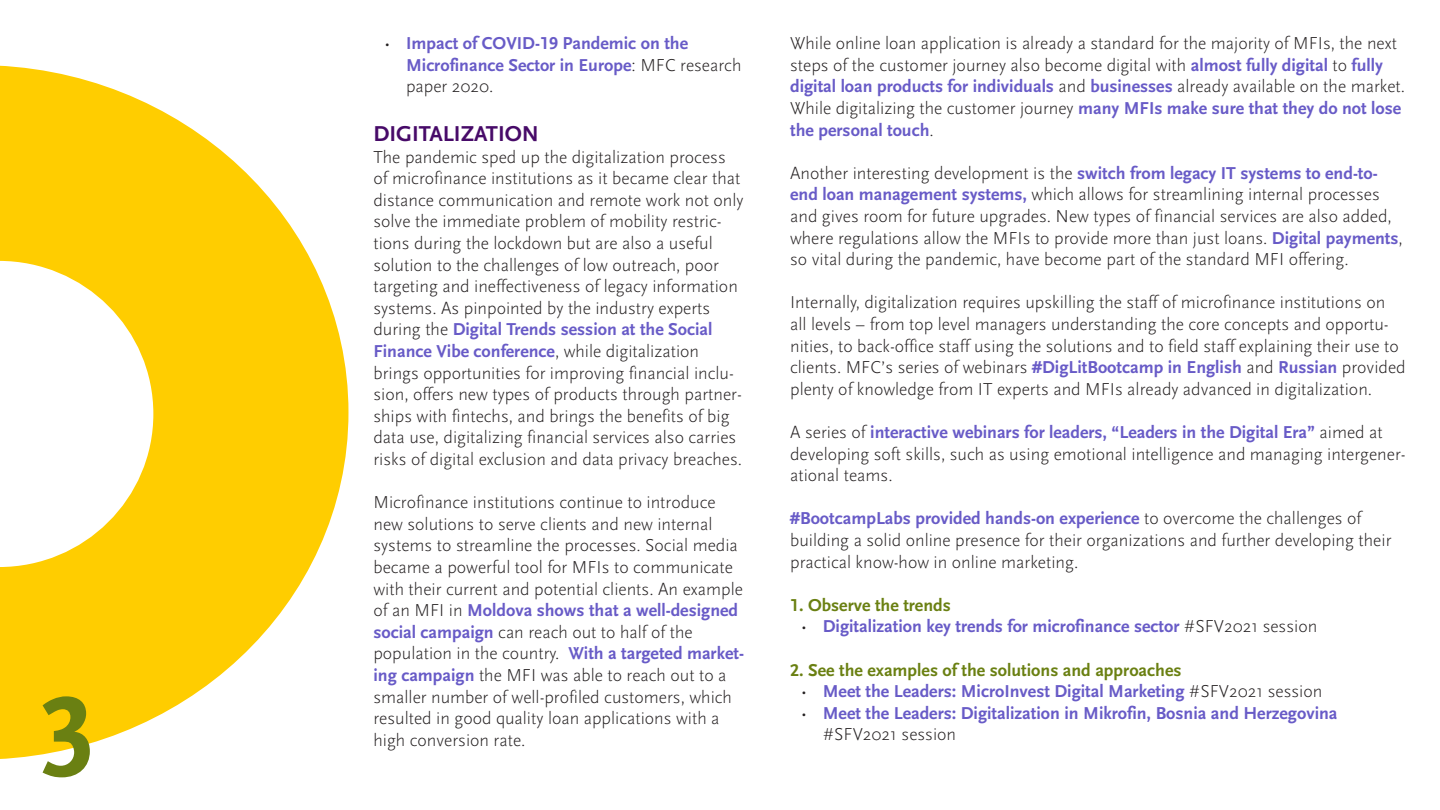
<style>
.page{position:relative;width:1440px;height:810px;background:#fff}
.page>*{position:absolute;margin:0;border:0;box-sizing:border-box;transform-origin:0 0}
.t1{font:120px "Scala Sans Bold LF";color:#6a8012}
.t2{font:22.5px "Scala Sans Bold LF";color:#470a68}
.t3{font:300 18px/21.6px "Scala Sans";color:#231f20}
.t4{font:18px/21.6px "Scala Sans Bold LF";color:#685bc7}
.t5{font:18px "Scala Sans Bold LF";color:#6a8012}
.s1{font-family:"Scala Sans";font-weight:300;color:#231f20}
.s2{font-family:"Scala Sans Bold LF";font-weight:400;color:#685bc7}
</style>
<div class="page">
<svg style="left:0;top:65px;width:348px;height:694px;fill:#ffcd00"></svg>
<svg style="left:0;top:261px;width:153px;height:306px"></svg>
<h1 class="t1" style="left:39px;top:673px;width:61px">3</h1>
<p class="t4" style="left:384px;top:33px;width:120px"><span class="s1">•</span> I mpact of COVID</p>
<p class="t4" style="left:406px;top:33px;width:337px;text-indent:129px">-19 Pandemic on the<br>M icrofinance Sector in Europe<span class="s1">: MFC research</span></p>
<p class="t3" style="left:406px;top:76px;width:89px">paper 2020.</p>
<p class="t2" style="left:373px;top:122px;width:167px">Dig italization</p>
<p class="t3" style="left:373px;top:146px;width:372px">The pandemic sped up the digitalization process of microfinance institutions as it became clear that distance communication and remote work not only solve the immediate problem of mobility restric&shy;tions during the lockdown but are also a useful solution to the challenges of low outreach, poor targeting and ineffectiveness of legacy information systems. As pinpointed by the industry experts</p>
<p class="t4" style="left:373px;top:319px;width:341px"><span class="s1">during the</span> Digital Trends session at the Social<br>Finance Vibe conference<span class="s1">, while digitalization</span></p>
<p class="t3" style="left:373px;top:362px;width:370px">brings opportunities for improving financial inclu&shy;sion, offers new types of products through partner&shy;ships with fintechs, and brings the benefits of big data use, digitalizing financial services also carries risks of digital exclusion and data privacy breaches.</p>
<p class="t3" style="left:373px;top:492px;width:371px">Microfinance institutions continue to introduce new solutions to serve clients and new internal systems to streamline the processes. Social media became a powerful tool for MFIs to communicate with their current and potential clients. An example</p>
<p class="t4" style="left:373px;top:600px;width:366px"><span class="s1">of an MFI in</span> M oldova shows that a well-designed</p>
<p class="t3" style="left:373px;top:622px;width:372px"><span class="s2">social campaign</span> can reach out to half of the population in the country. <span class="s2">With a targeted market&shy;ing campaign</span> the MFI was able to reach out to a smaller number of well-profiled customers, which resulted in good quality loan applications with a high conversion rate.</p>
<p class="t3" style="left:790px;top:33px;width:608px">While online loan application is already a standard for the majority of MFIs, the next steps of the customer journey also become digital with <span class="s2">almost fully digital</span> to <span class="s2">fully</span></p>
<p class="t4" style="left:790px;top:76px;width:616px">digital loan products for individuals <span class="s1">and</span> businesses <span class="s1">already available on the market.</span></p>
<p class="t3" style="left:790px;top:98px;width:613px">While digitalizing the customer journey <span class="s2">many M FIs make sure that they do not lose</span></p>
<p class="t4" style="left:790px;top:119px;width:145px">the personal touch<span class="s1">.</span></p>
<p class="t3" style="left:790px;top:163px;width:614px">Another interesting development is the <span class="s2">switch from legacy IT systems to end-to&shy;end loan management systems,</span> which allows for streamlining internal processes and gives room for future upgrades. New types of financial services are also added, where regulations allow the MFIs to provide more than just loans. <span class="s2">Digital payments</span>, so vital during the pandemic, have become part of the standard MFI offering.</p>
<p class="t3" style="left:790px;top:292px;width:617px">Internally, digitalization requires upskilling the staff of microfinance institutions on all levels – from top level managers understanding the core concepts and opportu&shy;nities, to back-office staff using the solutions and to field staff explaining their use to clients. MFC’s series of webinars <span class="s2">#DigLitBootcamp in English</span> and <span class="s2">Russian</span> provided plenty of knowledge from IT experts and MFIs already advanced in digitalization.</p>
<p class="t4" style="left:790px;top:422px;width:594px"><span class="s1">A series of</span> interactive webinars for leaders, “Leaders in the Digital Era” <span class="s1">aimed at</span></p>
<p class="t3" style="left:790px;top:443px;width:617px">developing soft skills, such as using emotional intelligence and managing intergener&shy;ational teams.</p>
<p class="t4" style="left:790px;top:508px;width:573px">#BootcampLabs provided hands-on experience <span class="s1">to overcome the challenges of</span></p>
<p class="t3" style="left:790px;top:530px;width:603px">building a solid online presence for their organizations and further developing their practical know-how in online marketing.</p>
<p class="t5" style="left:790px;top:595px;width:162px">1. Observe the trends</p>
<p class="t4" style="left:801px;top:616px;width:518px"><span class="s1">•</span> Digitalization key trends for microfinance sector <span class="s1">#SFV2021 session</span></p>
<p class="t5" style="left:790px;top:660px;width:393px">2. See the examples of the solutions and approaches</p>
<p class="t4" style="left:801px;top:681px;width:523px"><span class="s1">•</span> M eet the Leaders: M icroI nvest Digital M arketing <span class="s1">#SFV2021 session</span></p>
<p class="t4" style="left:801px;top:703px;width:538px"><span class="s1">•</span> M eet the Leaders: Digitalization in M ikrofin, Bosnia and H erzegovina</p>
<p class="t3" style="left:823px;top:724px;width:135px">#SFV2021 session</p>
</div>
